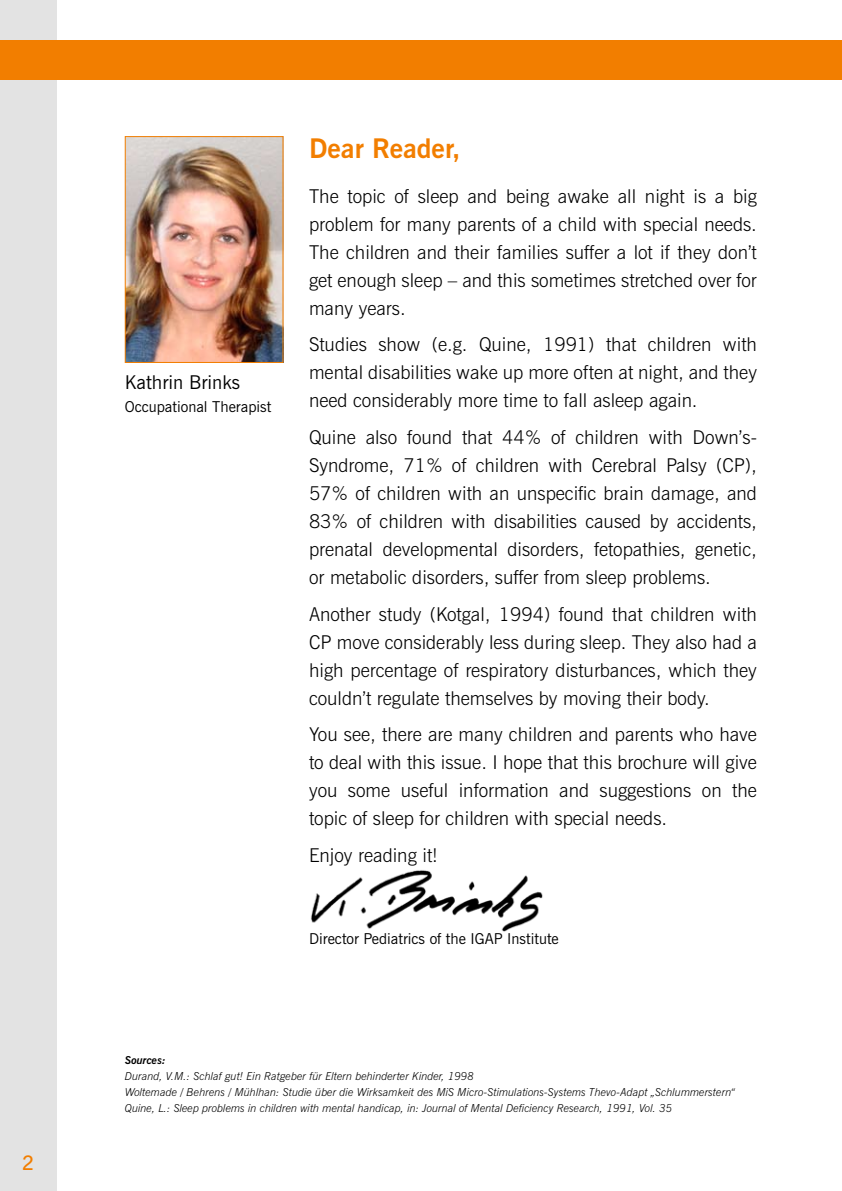
<style>
.page{position:relative;width:842px;height:1191px;background:#fff}
.page>*{position:absolute;margin:0;border:0;box-sizing:border-box;transform-origin:0 0}
.t1{font:700 27px "News Gothic BT";color:#f27e00}
.t2{font:600 20px "News Gothic BT";color:#f27e00}
.t3{font:300 19px/28px "News Gothic BT";color:#000;text-align:justify}
.t4{font:19px "News Gothic BT";color:#000}
.t5{font:15px "News Gothic BT";color:#000}
.t6{font:italic 300 11px/16px "News Gothic BT";color:#000}
.t7{font:italic 700 11px "News Gothic BT";color:#000}
</style>
<div class="page">
<div style="left:0;top:0;width:57px;height:1191px;background:#e3e3e3"></div>
<div style="left:0;top:40px;width:842px;height:39px;background:#f27e00"></div>
<img style="left:310px;top:870px;width:233px;height:62px">
<img style="left:127px;top:138px;width:154px;height:223px">
<div style="left:125px;top:136px;width:158px;height:227px;border:1px solid #f27e00"></div>
<p class="t2" style="left:22px;top:1151px;width:14px">2</p>
<p class="t4" style="left:125px;top:370px;width:117px">Kathrin Brinks</p>
<p class="t5" style="left:125px;top:397px;width:148px">Occupational Therapist</p>
<h1 class="t1" style="left:309px;top:132px;width:153px">Dear Reader,</h1>
<p class="t3" style="left:309px;top:182px;width:449px">The topic of sleep and being awake all night is a big problem for many parents of a child with special needs.<br>The children and their families suffer a lot if they don’t get enough sleep – and this sometimes stretched over for many years.</p>
<p class="t3" style="left:309px;top:330px;width:449px">Studies show (e.g. Quine, 1991) that children with mental disabilities wake up more often at night, and they need considerably more time to fall asleep again.</p>
<p class="t3" style="left:309px;top:423px;width:449px">Quine also found that 44% of children with Down’s-Syndrome, 71% of children with Cerebral Palsy (CP), 57% of children with an unspecific brain damage, and 83% of children with disabilities caused by accidents, prenatal developmental disorders, fetopathies, genetic, or metabolic disorders, suffer from sleep problems.</p>
<p class="t3" style="left:309px;top:599px;width:449px">Another study (Kotgal, 1994) found that children with CP move considerably less during sleep. They also had a high percentage of respiratory disturbances, which they couldn’t regulate themselves by moving their body.</p>
<p class="t3" style="left:309px;top:720px;width:449px">You see, there are many children and parents who have to deal with this issue. I hope that this brochure will give you some useful information and suggestions on the topic of sleep for children with special needs.</p>
<p class="t3" style="left:309px;top:840px;width:130px">Enjoy reading it!</p>
<p class="t5" style="left:309px;top:930px;width:251px">Director Pediatrics of the IGAP Institute</p>
<p class="t7" style="left:125px;top:1053px;width:42px">Sources:</p>
<p class="t6" style="left:125px;top:1067px;width:612px">Durand, V.M.: Schlaf gut! Ein Ratgeber für Eltern behinderter Kinder, 1998<br>Woltemade / Behrens / Mühlhan: Studie über die Wirksamkeit des MiS Micro-Stimulations-Systems Thevo-Adapt „Schlummerstern“<br>Quine, L.: Sleep problems in children with mental handicap, in: Journal of Mental Deficiency Research, 1991, Vol. 35</p>
</div>
